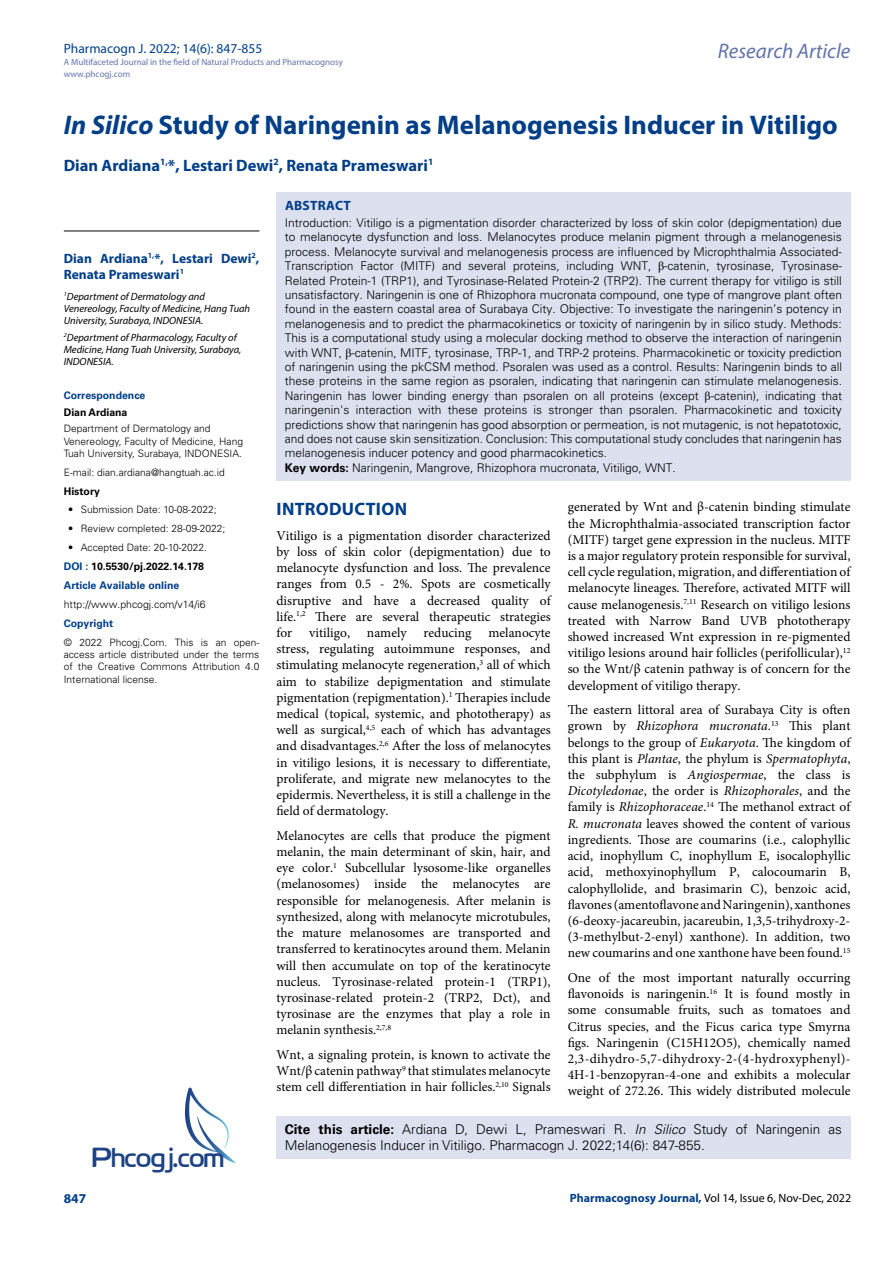
<style>
.page{position:relative;width:893px;height:1263px;background:#fff}
.page>*{position:absolute;margin:0;border:0;box-sizing:border-box;transform-origin:0 0}
.t1{font:27.6px "Cloud World";color:#1e4384}
.t2{font:700 27px "Myriad Pro";color:#003e88}
.t3{font:italic 21px "Myriad Pro";color:#6273aa}
.t4{font:700 18px "Myriad Pro";letter-spacing:.015em;color:#003e88}
.t5{font:700 16.5px "Myriad Pro";color:#003e88}
.t6{font:13.5px/16.2px "Minion Pro";color:#000;text-align:justify}
.t7{font:300 13.5px/16.2px "Univers LT Std";color:#000}
.t8{font:700 13.5px/16.2px "Myriad Pro";color:#003e88}
.t9{font:13.5px "Myriad Pro";color:#003f89}
.t10{font:700 13.5px "Myriad Pro";letter-spacing:.02em;color:#003e88}
.t11{font:300 12px/14.4px "Univers LT Std";color:#000}
.t12{font:12px "Myriad Pro";color:#000}
.t13{font:italic 10.5px/12.3px "Myriad Pro";color:#000}
.t14{font:700 10.5px/18.9px "Univers LT Std";color:#003e88}
.t15{font:300 10.5px "Univers LT Std";color:#000}
.t16{font:700 10.5px "Univers LT Std";color:#000}
.t17{font:300 10.2px/12.3px "Univers LT Std";color:#000}
.t18{font:9px/12px "Myriad Pro";color:#6273aa}
.s1{font-style:italic}
.s2{color:#000}
.s3{font-family:"Times New Roman";font-weight:400}
.s4{font-weight:700}
.s5{font-weight:700;color:#003e88}
</style>
<div class="page">
<div style="left:276px;top:1115px;width:574px;height:43px;background:#dde0ef"></div>
<svg style="left:185px;top:1087px;width:51px;height:76px"></svg>
<div style="left:276px;top:192px;width:574px;height:288px;background:#dde0ef"></div>
<hr style="left:64px;top:231px;width:195px;height:1px;background:#000">
<p class="t9" style="left:64px;top:40px;width:200px">Pharmacogn J. 2022; 14(6): 847-855</p>
<p class="t18" style="left:64px;top:55px;width:281px">A Multifaceted Journal in the field of Natural Products and Pharmacognosy www.phcogj.com</p>
<h3 class="t3" style="left:718px;top:38px;width:134px">Research Article</h3>
<h2 class="t2" style="left:64px;top:107px;width:775px"><span class="s1">In Silico</span> Study of Naringenin as Melanogenesis Inducer in Vitiligo</h2>
<p class="t5" style="left:64px;top:154px;width:371px">Dian Ardiana<sup>1,</sup>*, Lestari Dewi<sup>2</sup>, Renata Prameswari<sup>1</sup></p>
<p class="t8" style="left:64px;top:249px;width:197px">Dian Ardiana<sup>1,</sup>*, Lestari Dewi<sup>2</sup>,<br>Renata Prameswari<sup>1</sup></p>
<p class="t13" style="left:64px;top:290px;width:188px"><sup>1</sup>Department of Dermatology and<br>Venereology, Faculty of Medicine, Hang Tuah<br>University, Surabaya, INDONESIA.</p>
<p class="t13" style="left:64px;top:331px;width:179px"><sup>2</sup>Department of Pharmacology, Faculty of<br>Medicine, Hang Tuah University, Surabaya,<br>INDONESIA.</p>
<p class="t14" style="left:64px;top:386px;width:83px">Correspondence</p>
<p class="t16" style="left:64px;top:406px;width:65px">Dian Ardiana</p>
<p class="t17" style="left:64px;top:423px;width:181px">Department of Dermatology and<br>Venereology, Faculty of Medicine, Hang<br>Tuah University, Surabaya, INDONESIA.</p>
<p class="t17" style="left:64px;top:466px;width:162px">E-mail: dian.ardiana@hangtuah.ac.id</p>
<p class="t16" style="left:64px;top:485px;width:38px">History</p>
<p class="t17" style="left:68px;top:504px;width:150px">• Submission Date: 10-08-2022;</p>
<p class="t17" style="left:68px;top:522px;width:159px">• Review completed: 28-09-2022;</p>
<p class="t17" style="left:68px;top:541px;width:140px">• Accepted Date: 20-10-2022.</p>
<p class="t14" style="left:64px;top:557px;width:142px">DOI : <span class="s2">10.5530/pj.2022.14.178<br></span>Article Available online</p>
<p class="t15" style="left:64px;top:598px;width:143px">http://www.phcogj.com/v14/i6</p>
<p class="t14" style="left:64px;top:614px;width:51px">Copyright</p>
<p class="t17" style="left:64px;top:636px;width:197px;text-align:justify">© 2022 Phcogj.Com. This is an open&shy;access article distributed under the terms of the Creative Commons Attribution 4.0<br>International license.</p>
<h1 class="t1" style="left:92px;top:1136px;width:134px">Phcogj.com</h1>
<p class="t8" style="left:64px;top:1190px;width:24px">847</p>
<p class="t10" style="left:285px;top:197px;width:67px">ABSTRACT</p>
<p class="t11" style="left:285px;top:215px;width:559px">Introduction: Vitiligo is a pigmentation disorder characterized by loss of skin color (depigmentation) due to melanocyte dysfunction and loss. Melanocytes produce melanin pigment through a melanogenesis process. Melanocyte survival and melanogenesis process are influenced by Microphthalmia Associated-Transcription Factor (MITF) and several proteins, including WNT, <span class="s3">β</span>-catenin, tyrosinase, Tyrosinase-Related Protein-1 (TRP1), and Tyrosinase-Related Protein-2 (TRP2). The current therapy for vitiligo is still unsatisfactory. Naringenin is one of Rhizophora mucronata compound, one type of mangrove plant often found in the eastern coastal area of Surabaya City. Objective: To investigate the naringenin’s potency in melanogenesis and to predict the pharmacokinetics or toxicity of naringenin by in silico study. Methods:<br>This is a computational study using a molecular docking method to observe the interaction of naringenin with WNT, <span class="s3">β</span>-catenin, MITF, tyrosinase, TRP-1, and TRP-2 proteins. Pharmacokinetic or toxicity prediction of naringenin using the pkCSM method. Psoralen was used as a control. Results: Naringenin binds to all these proteins in the same region as psoralen, indicating that naringenin can stimulate melanogenesis.<br>Naringenin has lower binding energy than psoralen on all proteins (except <span class="s3">β</span>-catenin), indicating that naringenin's interaction with these proteins is stronger than psoralen. Pharmacokinetic and toxicity predictions show that naringenin has good absorption or permeation, is not mutagenic, is not hepatotoxic, and does not cause skin sensitization. Conclusion: This computational study concludes that naringenin has melanogenesis inducer potency and good pharmacokinetics.<br><span class="s4">Key words:</span> Naringenin, Mangrove, Rhizophora mucronata, Vitiligo, WNT.</p>
<h3 class="t4" style="left:277px;top:497px;width:132px">INTRODUCTION</h3>
<p class="t6" style="left:276px;top:527px;width:276px">Vitiligo is a pigmentation disorder characterized by loss of skin color (depigmentation) due to melanocyte dysfunction and loss. The prevalence ranges from 0.5 - 2%. Spots are cosmetically disruptive and have a decreased quality of life.<sup>1,2</sup> There are several therapeutic strategies for</p>
<p class="t6" style="left:276px;top:625px;width:276px;text-indent:212px">melanocyte stress, regulating autoimmune responses, and stimulating melanocyte regeneration,<sup>3</sup> all of which aim to stabilize depigmentation and stimulate pigmentation (repigmentation).<sup>1</sup> Therapies include medical (topical, systemic, and phototherapy) as well as surgical,<sup>4,5</sup> each of which has advantages and disadvantages.<sup>2,6</sup> After the loss of melanocytes in vitiligo lesions, it is necessary to differentiate, proliferate, and migrate new melanocytes to the epidermis. Nevertheless, it is still a challenge in the field of dermatology.</p>
<p class="t6" style="left:276px;top:827px;width:276px">Melanocytes are cells that produce the pigment melanin, the main determinant of skin, hair, and eye color.<sup>1</sup> Subcellular lysosome-like organelles (melanosomes) inside the melanocytes are responsible for melanogenesis. After melanin is synthesized, along with melanocyte microtubules, the mature melanosomes are transported and transferred to keratinocytes around them. Melanin will then accumulate on top of the keratinocyte nucleus. Tyrosinase-related protein-1 (TRP1), tyrosinase-related protein-2 (TRP2, Dct), and tyrosinase are the enzymes that play a role in melanin synthesis.<sup>2,7,8</sup></p>
<p class="t6" style="left:276px;top:1047px;width:276px">Wnt, a signaling protein, is known to activate the Wnt/β catenin pathway<sup>9</sup> that stimulates melanocyte stem cell differentiation in hair follicles.<sup>2,10</sup> Signals</p>
<p class="t6" style="left:309px;top:625px;width:42px">vitiligo,</p>
<p class="t6" style="left:367px;top:625px;width:106px">namely reducing</p>
<p class="t6" style="left:568px;top:499px;width:284px">generated by Wnt and β-catenin binding stimulate the Microphthalmia-associated transcription factor (MITF) target gene expression in the nucleus. MITF is a major regulatory protein responsible for survival, cell cycle regulation, migration, and differentiation of melanocyte lineages. Therefore, activated MITF will cause melanogenesis.<sup>7,11</sup> Research on vitiligo lesions treated with Narrow Band UVB phototherapy showed increased Wnt expression in re-pigmented vitiligo lesions around hair follicles (perifollicular),<sup>12 </sup>so the Wnt/β catenin pathway is of concern for the development of vitiligo therapy.</p>
<p class="t6" style="left:568px;top:702px;width:284px">The eastern littoral area of Surabaya City is often grown by <span class="s1">Rhizophora mucronata</span>.<sup>13</sup> This plant belongs to the group of <span class="s1">Eukaryota</span>. The kingdom of this plant is <span class="s1">Plantae</span>, the phylum is <span class="s1">Spermatophyta</span>, the subphylum is <span class="s1">Angiospermae</span>, the class is <span class="s1">Dicotyledonae</span>, the order is <span class="s1">Rhizophorales</span>, and the family is <span class="s1">Rhizophoraceae</span>.<sup>14</sup> The methanol extract of <span class="s1">R. mucronata</span> leaves showed the content of various ingredients. Those are coumarins (i.e., calophyllic acid, inophyllum C, inophyllum E, isocalophyllic acid, methoxyinophyllum P, calocoumarin B, calophyllolide, and brasimarin C), benzoic acid, flavones (amentoflavone and Naringenin), xanthones (6-deoxy-jacareubin, jacareubin, 1,3,5-trihydroxy-2- (3-methylbut-2-enyl) xanthone). In addition, two new coumarins and one xanthone have been found.<sup>15</sup></p>
<p class="t6" style="left:568px;top:970px;width:284px">One of the most important naturally occurring flavonoids is naringenin.<sup>16</sup> It is found mostly in some consumable fruits, such as tomatoes and Citrus species, and the Ficus carica type Smyrna figs. Naringenin (C15H12O5), chemically named 2,3-dihydro-5,7-dihydroxy-2-(4-hydroxyphenyl)- 4H-1-benzopyran-4-one and exhibits a molecular weight of 272.26. This widely distributed molecule</p>
<p class="t7" style="left:285px;top:1121px;width:558px"><span class="s4">Cite this article:</span> Ardiana D, Dewi L, Prameswari R. <span class="s1">In Silico</span> Study of Naringenin as<br>Melanogenesis Inducer in Vitiligo. Pharmacogn J. 2022;14(6): 847-855.</p>
<p class="t12" style="left:570px;top:1190px;width:283px"><span class="s5">Pharmacognosy Journal,</span> Vol 14, Issue 6, Nov-Dec, 2022</p>
</div>
